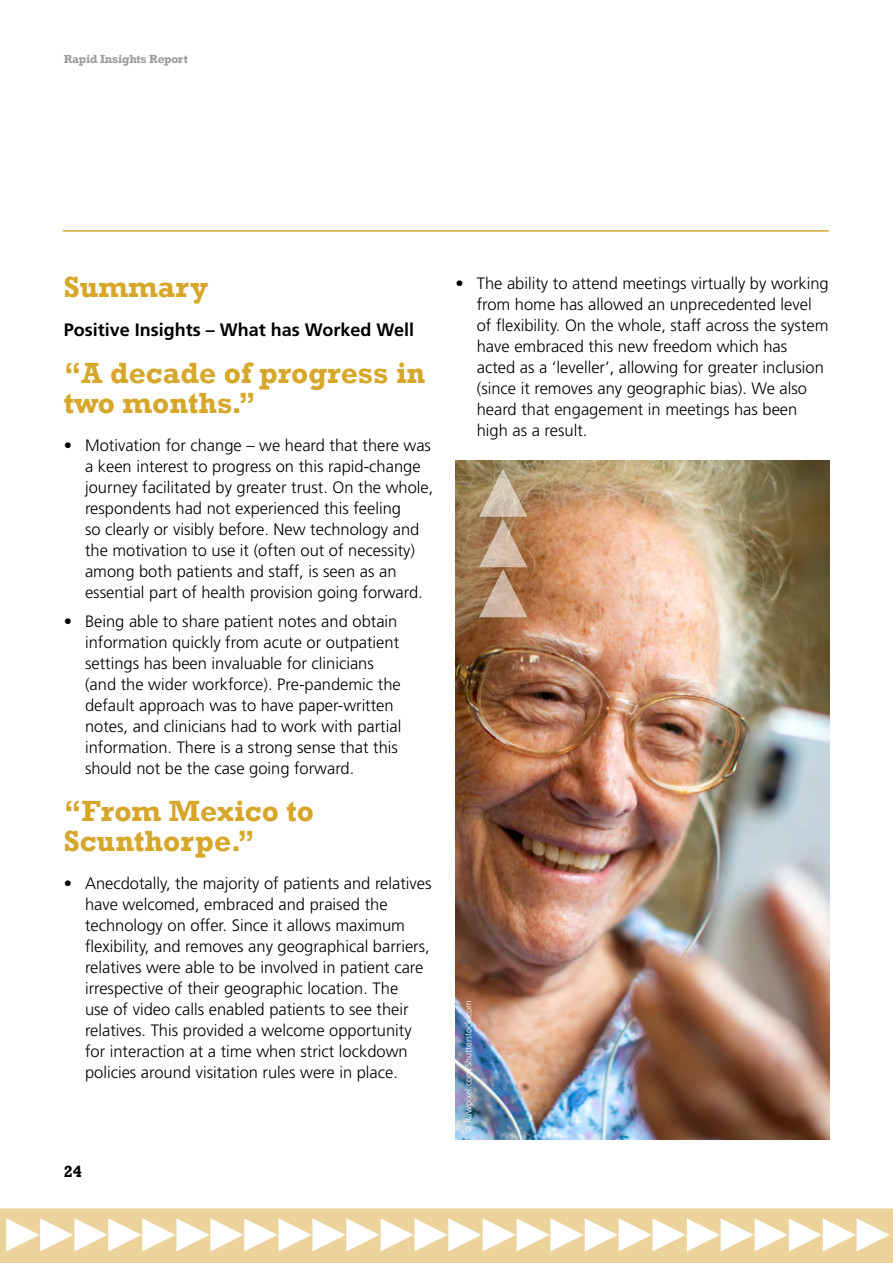
<style>
.page{position:relative;width:893px;height:1263px;background:#fff}
.page>*{position:absolute;margin:0;border:0;box-sizing:border-box;transform-origin:0 0}
.t1{font:700 30px/30px "Rockwell";color:#d6a72b}
.t2{font:700 18px "Frutiger";color:#000}
.Bullets{font:300 16.5px/21px "Frutiger";color:#000}
.Last_Bullet{font:300 16.5px/21px "Frutiger";color:#000}
.t3{font:700 16.5px "Rockwell";color:#000}
.t4{font:700 12px "Rockwell";letter-spacing:-.02em;color:#9d9d9c}
.t5{font:300 9px "Frutiger";color:#fff}
</style>
<div class="page">
<div style="left:0;top:1208px;width:893px;height:55px;background:#ecd29b"></div>
<svg style="left:4px;top:1216px;width:888px;height:37px"></svg>
<hr style="left:63px;top:230px;width:765px;height:2px;background:#d6a72b">
<img style="left:455px;top:460px;width:374px;height:680px">
<svg style="left:479px;top:469px;width:48px;height:148px;background:#b8997c"></svg>
<p class="t4" style="left:64px;top:52px;width:125px">Rapid Insights Report</p>
<p class="t1" style="left:64px;top:272px;width:146px">Summary</p>
<p class="t2" style="left:64px;top:319px;width:352px">Positive Insights – What has Worked Well</p>
<p class="t1" style="left:64px;top:358px;width:363px">“A decade of progress in two months.”</p>
<p class="Bullets" style="left:85px;top:434px;width:350px;text-indent:-21px">• Motivation for change – we heard that there was a keen interest to progress on this rapid-change journey facilitated by greater trust. On the whole, respondents had not experienced this feeling<br>so clearly or visibly before. New technology and the motivation to use it (often out of necessity) among both patients and staff, is seen as an essential part of health provision going forward.</p>
<p class="Bullets" style="left:85px;top:611px;width:318px;text-indent:-21px">• Being able to share patient notes and obtain information quickly from acute or outpatient settings has been invaluable for clinicians (and the wider workforce). Pre-pandemic the default approach was to have paper-written notes, and clinicians had to work with partial information. There is a strong sense that this should not be the case going forward.</p>
<p class="t1" style="left:64px;top:796px;width:252px">“From Mexico to<br>Scunthorpe.”</p>
<p class="Bullets" style="left:85px;top:873px;width:348px;text-indent:-21px">• Anecdotally, the majority of patients and relatives have welcomed, embraced and praised the technology on offer. Since it allows maximum flexibility, and removes any geographical barriers, relatives were able to be involved in patient care irrespective of their geographic location. The<br>use of video calls enabled patients to see their relatives. This provided a welcome opportunity for interaction at a time when strict lockdown policies around visitation rules were in place.</p>
<p class="t3" style="left:64px;top:1162px;width:20px">24</p>
<p class="Last_Bullet" style="left:477px;top:273px;width:354px;text-indent:-21px">• The ability to attend meetings virtually by working from home has allowed an unprecedented level of flexibility. On the whole, staff across the system have embraced this new freedom which has acted as a ‘leveller’, allowing for greater inclusion (since it removes any geographic bias). We also heard that engagement in meetings has been high as a result.</p>
<p class="t5" style="left:463px;top:1132px;width:134px;rotate:-90deg">© Rawpixel.com/Shutterstock.com</p>
</div>
